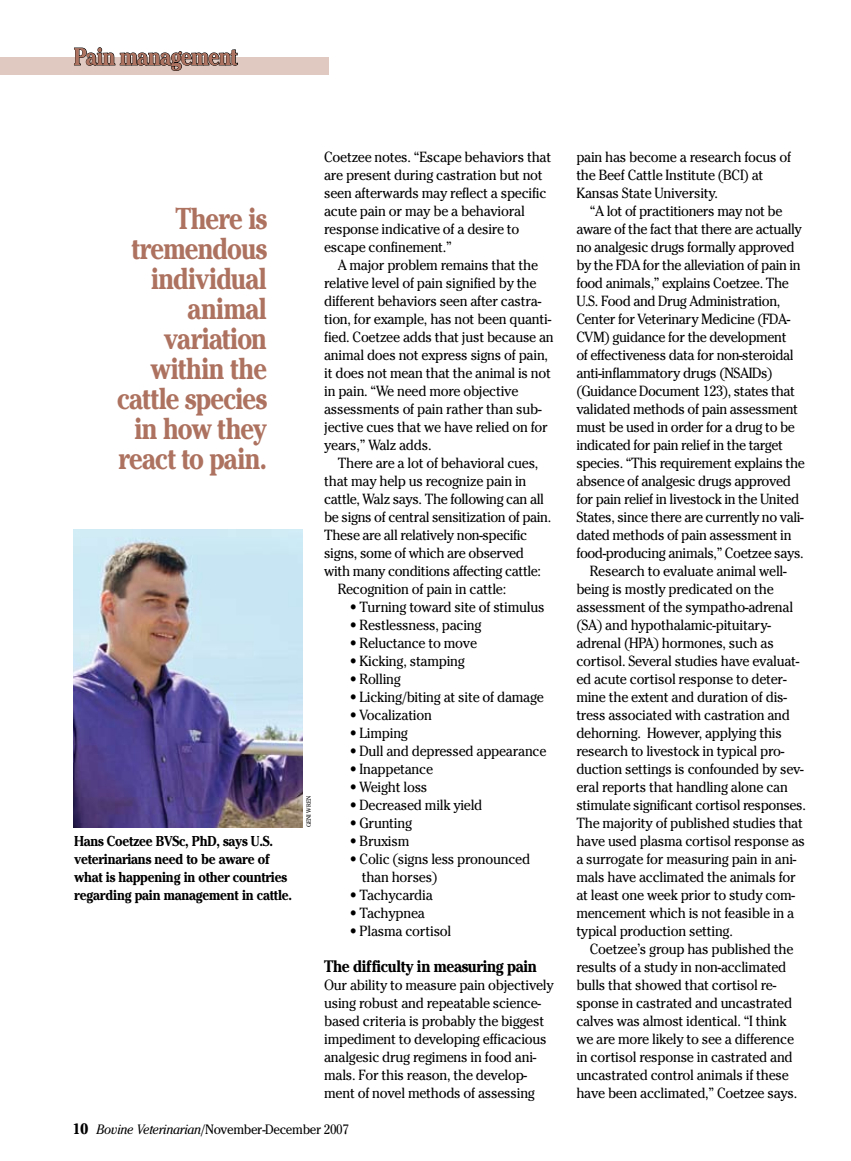
<style>
.page{position:relative;width:851px;height:1161px;background:#fff}
.page>*{position:absolute;margin:0;border:0;box-sizing:border-box;transform-origin:0 0}
.t1{font:700 30px/30px "Cheltenham";letter-spacing:-.025em;color:#ae7360;text-align:right;scale:.85 1}
.t2{font:700 24px "Cheltenham";letter-spacing:-.035em;color:#ae7360;scale:.85 1}
.t3{font:700 16.5px "Cheltenham";letter-spacing:-.025em;color:#000;scale:.9 1}
.t4{font:14.7px/18px "Cheltenham";letter-spacing:-.02em;color:#000;scale:.93 1}
.t5{font:700 14.25px/18px "Cheltenham";letter-spacing:-.02em;color:#000;scale:.9 1}
.t6{font:13.5px "Cheltenham";letter-spacing:-.025em;color:#000;scale:.93 1}
.t7{font:6px "Cheltenham";letter-spacing:-.02em;color:#000}
.s1{font-weight:700;font-size:15px}
.s2{font-style:italic}
</style>
<div class="page">
<img style="left:74px;top:530px;width:228px;height:298px">
<div style="left:0;top:57px;width:328px;height:18px;background:#dfc9c0"></div>
<svg style="left:74px;top:47px;width:164px;height:24px"></svg>
<h2 class="t2" style="left:74px;top:42px;width:194px">Pain management</h2>
<h1 class="t1" style="left:117px;top:203px;width:178px">There is tremendous individual animal variation within the cattle species in how they react to pain.</h1>
<p class="t5" style="left:74px;top:832px;width:244px">Hans Coetzee BVSc, PhD, says U.S. veterinarians need to be aware of what is happening in other countries regarding pain management in cattle.</p>
<p class="t7" style="left:305px;top:827px;width:33px;rotate:-90deg">Geni Wren</p>
<p class="t4" style="left:324px;top:148px;width:246px">Coetzee notes. “Escape behaviors that are present during castration but not seen afterwards may reflect a specific acute pain or may be a behavioral response indicative of a desire to escape confinement.”</p>
<p class="t4" style="left:324px;top:256px;width:248px;text-indent:14px">A major problem remains that the relative level of pain signified by the different behaviors seen after castra&shy;tion, for example, has not been quanti&shy;fied. Coetzee adds that just because an animal does not express signs of pain, it does not mean that the animal is not in pain. “We need more objective assessments of pain rather than sub&shy;jective cues that we have relied on for years,” Walz adds.</p>
<p class="t4" style="left:324px;top:454px;width:246px;text-indent:14px">There are a lot of behavioral cues, that may help us recognize pain in cattle, Walz says. The following can all be signs of central sensitization of pain.<br>These are all relatively non-specific signs, some of which are observed with many conditions affecting cattle:<br>Recognition of pain in cattle:</p>
<p class="t4" style="left:350px;top:598px;width:211px">• Turning toward site of stimulus</p>
<p class="t4" style="left:350px;top:616px;width:143px">• Restlessness, pacing</p>
<p class="t4" style="left:350px;top:634px;width:138px">• Reluctance to move</p>
<p class="t4" style="left:350px;top:652px;width:125px">• Kicking, stamping</p>
<p class="t4" style="left:350px;top:670px;width:57px">• Rolling</p>
<p class="t4" style="left:350px;top:688px;width:210px">• Licking/biting at site of damage</p>
<p class="t4" style="left:350px;top:706px;width:90px">• Vocalization</p>
<p class="t4" style="left:350px;top:724px;width:64px">• Limping</p>
<p class="t4" style="left:350px;top:742px;width:213px">• Dull and depressed appearance</p>
<p class="t4" style="left:350px;top:760px;width:91px">• Inappetance</p>
<p class="t4" style="left:350px;top:778px;width:85px">• Weight loss</p>
<p class="t4" style="left:350px;top:796px;width:144px">• Decreased milk yield</p>
<p class="t4" style="left:350px;top:814px;width:69px">• Grunting</p>
<p class="t4" style="left:350px;top:832px;width:66px">• Bruxism</p>
<p class="t4" style="left:362px;top:850px;width:183px;text-indent:-12px">• Colic (signs less pronounced than horses)</p>
<p class="t4" style="left:350px;top:886px;width:91px">• Tachycardia</p>
<p class="t4" style="left:350px;top:904px;width:82px">• Tachypnea</p>
<p class="t4" style="left:350px;top:922px;width:111px">• Plasma cortisol</p>
<p class="t3" style="left:324px;top:956px;width:238px">The difficulty in measuring pain</p>
<p class="t4" style="left:324px;top:976px;width:248px">Our ability to measure pain objectively using robust and repeatable science&shy;based criteria is probably the biggest impediment to developing efficacious analgesic drug regimens in food ani&shy;mals. For this reason, the develop&shy;ment of novel methods of assessing</p>
<p class="t6" style="left:72px;top:1121px;width:299px"><span class="s1">10</span> <span class="s2">Bovine Veterinarian</span>/November-December 2007</p>
<p class="t4" style="left:576px;top:148px;width:232px">pain has become a research focus of the Beef Cattle Institute (BCI) at<br>Kansas State University.</p>
<p class="t4" style="left:576px;top:202px;width:248px;text-indent:14px">“A lot of practitioners may not be aware of the fact that there are actually no analgesic drugs formally approved by the FDA for the alleviation of pain in food animals,” explains Coetzee. The U.S. Food and Drug Administration, Center for Veterinary Medicine (FDA-CVM) guidance for the development<br>of effectiveness data for non-steroidal anti-inflammatory drugs (NSAIDs) (Guidance Document 123), states that validated methods of pain assessment must be used in order for a drug to be indicated for pain relief in the target species. “This requirement explains the absence of analgesic drugs approved for pain relief in livestock in the United States, since there are currently no vali&shy;dated methods of pain assessment in food-producing animals,” Coetzee says.<br>Research to evaluate animal well&shy;being is mostly predicated on the assessment of the sympatho-adrenal (SA) and hypothalamic-pituitary&shy;adrenal (HPA) hormones, such as cortisol. Several studies have evaluat&shy;ed acute cortisol response to deter&shy;mine the extent and duration of dis&shy;tress associated with castration and dehorning. However, applying this research to livestock in typical pro&shy;duction settings is confounded by sev&shy;eral reports that handling alone can stimulate significant cortisol responses.<br>The majority of published studies that have used plasma cortisol response as a surrogate for measuring pain in ani&shy;mals have acclimated the animals for at least one week prior to study com&shy;mencement which is not feasible in a typical production setting.</p>
<p class="t4" style="left:576px;top:940px;width:239px;text-indent:14px">Coetzee’s group has published the results of a study in non-acclimated bulls that showed that cortisol re&shy;sponse in castrated and uncastrated calves was almost identical. “I think we are more likely to see a difference in cortisol response in castrated and uncastrated control animals if these have been acclimated,” Coetzee says.</p>
</div>
